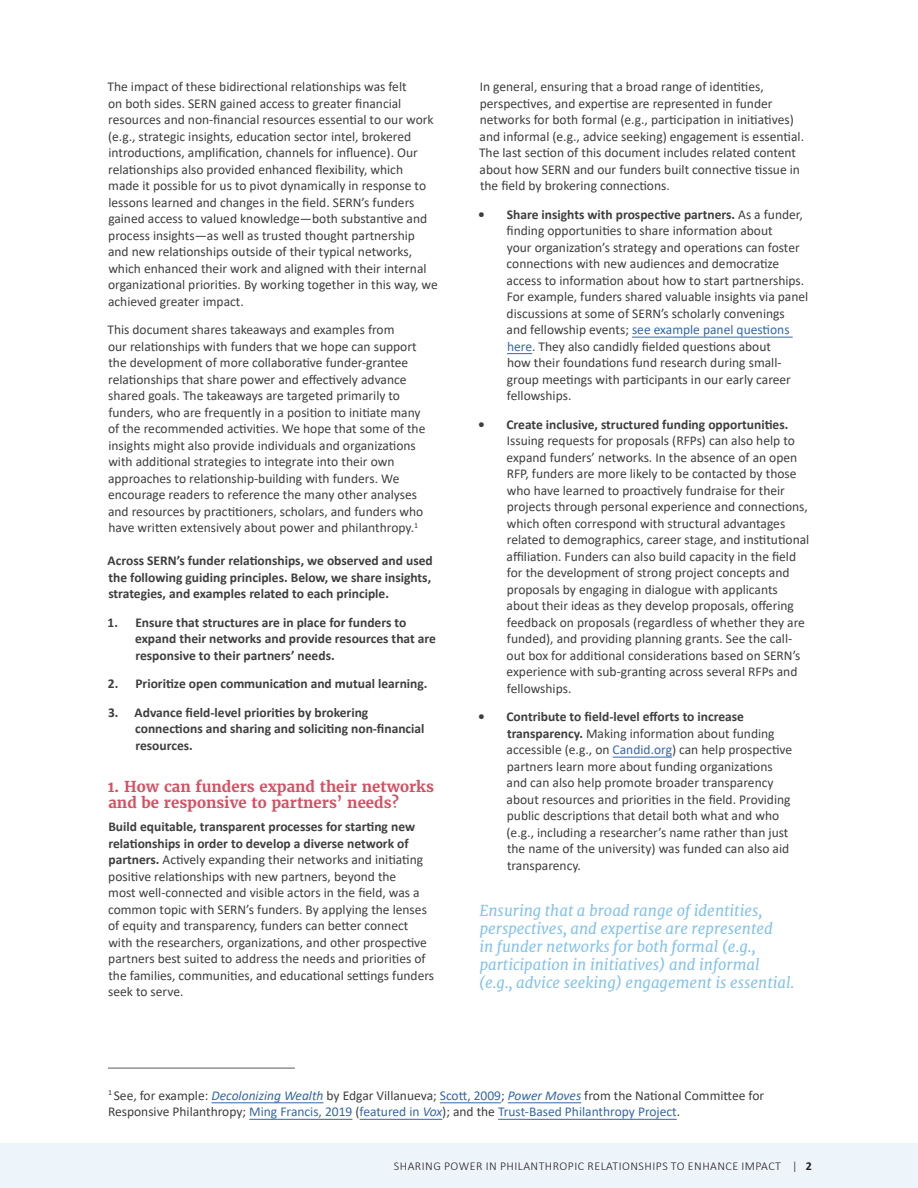
<style>
.page{position:relative;width:918px;height:1188px;background:#fff}
.page>*{position:absolute;margin:0;border:0;box-sizing:border-box;transform-origin:0 0}
.body{font:italic 15px/18px "Merriweather";color:#85c3ea}
.Subhead{font:700 15px/16.5px "Merriweather";color:#d55062}
.body-2{font:13.5px/16.5px "Calibri";color:#3e3e3f}
.body-3{font:700 13.5px/16.5px "Calibri";color:#3e3e3f}
.t1{font:300 12px "Calibri";letter-spacing:.04em;color:#231f20}
.s1{font-weight:700}
.s2{color:#3667a4}
.s3{font-style:italic;color:#3667a4}
</style>
<div class="page">
<div style="left:0;top:1143px;width:918px;height:45px;background:#edf5fb"></div>
<hr style="left:632px;top:337px;width:161px;height:1px;background:#3667a4">
<svg style="left:507px;top:353px;width:25px;height:1px"></svg>
<hr style="left:613px;top:757px;width:59px;height:1px;background:#3667a4">
<hr style="left:211px;top:1102px;width:113px;height:1px;background:#3667a4">
<hr style="left:440px;top:1102px;width:61px;height:1px;background:#3667a4">
<hr style="left:508px;top:1102px;width:73px;height:1px;background:#3667a4">
<hr style="left:249px;top:1119px;width:103px;height:1px;background:#3667a4">
<hr style="left:360px;top:1119px;width:82px;height:1px;background:#3667a4">
<hr style="left:498px;top:1119px;width:179px;height:1px;background:#3667a4">
<hr style="left:108px;top:1068px;width:187px;height:1px;background:#5a5a5d">
<p class="body-2" style="left:107px;top:78px;width:332px">The impact of these bidirectional relationships was felt<br>on both sides. SERN gained access to greater financial resources and non-financial resources essential to our work (e.g., strategic insights, education sector intel, brokered introductions, amplification, channels for influence). Our relationships also provided enhanced flexibility, which<br>made it possible for us to pivot dynamically in response to lessons learned and changes in the field. SERN’s funders gained access to valued knowledge—both substantive and process insights—as well as trusted thought partnership and new relationships outside of their typical networks, which enhanced their work and aligned with their internal organizational priorities. By working together in this way, we achieved greater impact.</p>
<p class="body-2" style="left:107px;top:321px;width:319px">This document shares takeaways and examples from<br>our relationships with funders that we hope can support the development of more collaborative funder-grantee relationships that share power and effectively advance shared goals. The takeaways are targeted primarily to funders, who are frequently in a position to initiate many of the recommended activities. We hope that some of the insights might also provide individuals and organizations with additional strategies to integrate into their own approaches to relationship-building with funders. We encourage readers to reference the many other analyses and resources by practitioners, scholars, and funders who have written extensively about power and philanthropy.<sup>1</sup></p>
<p class="body-3" style="left:108px;top:552px;width:327px;text-align:justify">Across SERN’s funder relationships, we observed and used the following guiding principles. Below, we share insights, strategies, and examples related to each principle.</p>
<p class="body-3" style="left:135px;top:614px;width:302px;text-indent:-28px">1. Ensure that structures are in place for funders to expand their networks and provide resources that are responsive to their partners’ needs.</p>
<p class="body-3" style="left:108px;top:675px;width:321px">2. Prioritize open communication and mutual learning.</p>
<p class="body-3" style="left:135px;top:704px;width:291px;text-indent:-27px">3. Advance field-level priorities by brokering connections and sharing and soliciting non-financial resources.</p>
<p class="Subhead" style="left:108px;top:778px;width:328px">1. How can funders expand their networks and be responsive to partners’ needs?</p>
<p class="body-2" style="left:108px;top:818px;width:328px"><span class="s1">Build equitable, transparent processes for starting new relationships in order to develop a diverse network of partners.</span> Actively expanding their networks and initiating positive relationships with new partners, beyond the<br>most well-connected and visible actors in the field, was a common topic with SERN’s funders. By applying the lenses of equity and transparency, funders can better connect with the researchers, organizations, and other prospective partners best suited to address the needs and priorities of the families, communities, and educational settings funders seek to serve.</p>
<p class="body-2" style="left:479px;top:78px;width:327px">In general, ensuring that a broad range of identities, perspectives, and expertise are represented in funder networks for both formal (e.g., participation in initiatives) and informal (e.g., advice seeking) engagement is essential.<br>The last section of this document includes related content about how SERN and our funders built connective tissue in the field by brokering connections.</p>
<p class="body-2" style="left:507px;top:206px;width:303px;text-indent:-28px"><span class="s1">• Share insights with prospective partners.</span> As a funder, finding opportunities to share information about<br>your organization’s strategy and operations can foster connections with new audiences and democratize access to information about how to start partnerships.<br>For example, funders shared valuable insights via panel discussions at some of SERN’s scholarly convenings and fellowship events; <span class="s2">see example panel questions here</span>. They also candidly fielded questions about<br>how their foundations fund research during small&shy;group meetings with participants in our early career fellowships.</p>
<p class="body-2" style="left:507px;top:416px;width:304px;text-indent:-28px"><span class="s1">• Create inclusive, structured funding opportunities.<br></span>Issuing requests for proposals (RFPs) can also help to expand funders’ networks. In the absence of an open RFP, funders are more likely to be contacted by those who have learned to proactively fundraise for their projects through personal experience and connections, which often correspond with structural advantages related to demographics, career stage, and institutional affiliation. Funders can also build capacity in the field for the development of strong project concepts and proposals by engaging in dialogue with applicants about their ideas as they develop proposals, offering feedback on proposals (regardless of whether they are funded), and providing planning grants. See the call&shy;out box for additional considerations based on SERN’s experience with sub-granting across several RFPs and fellowships.</p>
<p class="body-2" style="left:507px;top:708px;width:287px;text-indent:-28px"><span class="s1">• Contribute to field-level efforts to increase transparency.</span> Making information about funding accessible (e.g., on <span class="s2">Candid.org</span>) can help prospective partners learn more about funding organizations and can also help promote broader transparency about resources and priorities in the field. Providing public descriptions that detail both what and who (e.g., including a researcher’s name rather than just the name of the university) was funded can also aid transparency.</p>
<p class="body" style="left:479px;top:902px;width:317px">Ensuring that a broad range of identities, perspectives, and expertise are represented<br>in funder networks for both formal (e.g., participation in initiatives) and informal (e.g., advice seeking) engagement is essential.</p>
<p class="body-2" style="left:108px;top:1087px;width:658px"><sup>1</sup> See, for example: <span class="s3">Decolonizing Wealth</span> by Edgar Villanueva; <span class="s2">Scott, 2009</span>; <span class="s3">Power Moves</span> from the National Committee for<br>Responsive Philanthropy; <span class="s2">Ming Francis, 2019</span> (<span class="s2">featured in</span> <span class="s3">Vox</span>); and the <span class="s2">Trust-Based Philanthropy Project</span>.</p>
<p class="t1" style="left:394px;top:1159px;width:419px">SHARING POWER IN PHILANTHROPIC RELATIONSHIPS TO ENHANCE IMPACT | <span class="s1">2</span></p>
</div>
